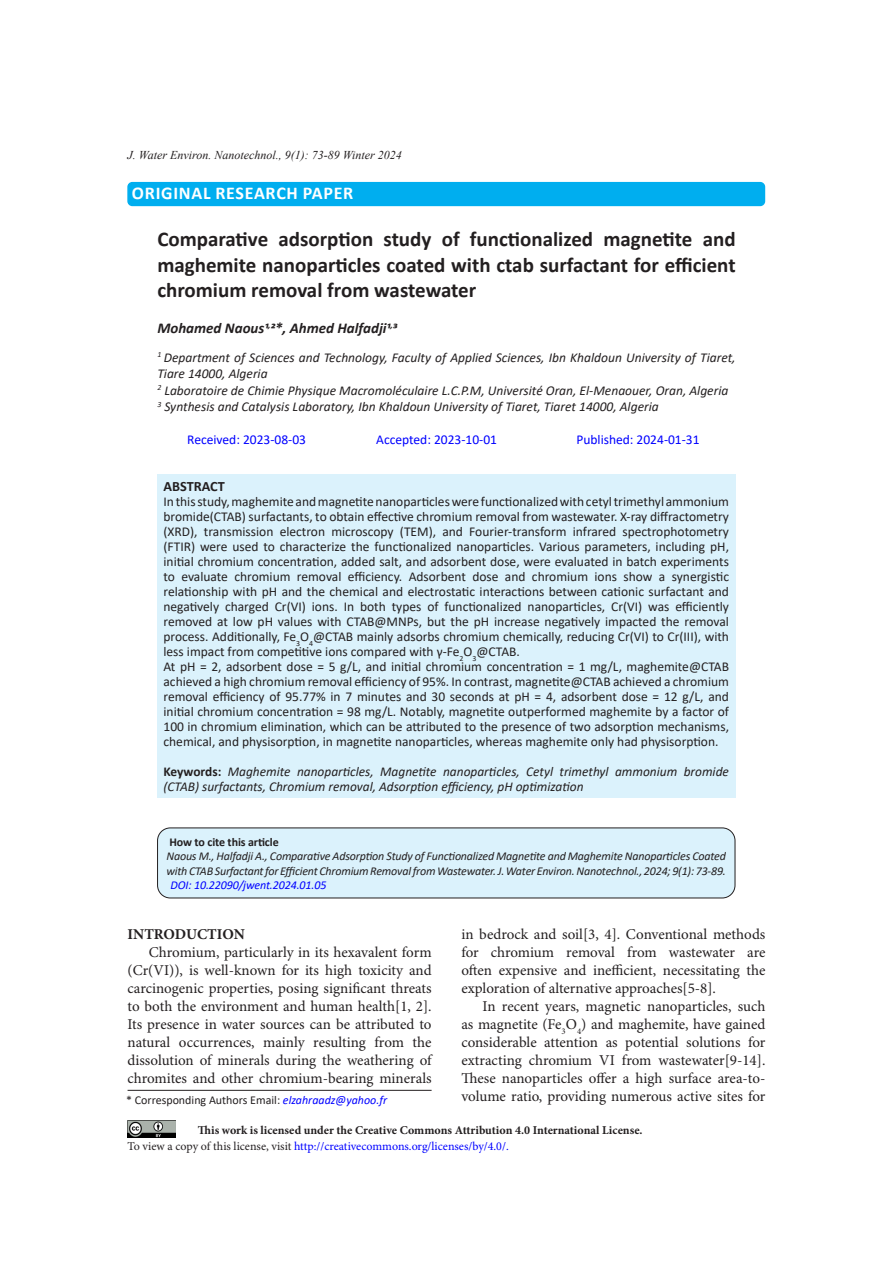
<style>
.page{position:relative;width:893px;height:1263px;background:#fff}
.page>*{position:absolute;margin:0;border:0;box-sizing:border-box;transform-origin:0 0}
.t1{font:700 21px/25.5px "Calibri";color:#231f20;text-align:justify}
.t2{font:700 19.5px "Calibri";letter-spacing:.04em;color:#fff}
.t3{font:700 18px "Calibri";letter-spacing:.04em;color:#fff}
.t4{font:15px/18px "Minion Pro";letter-spacing:-.005em;color:#231f20;text-align:justify}
.t5{font:italic 700 15px "Calibri";color:#231f20}
.List_Paragraph{font:700 15px "Minion Pro";color:#231f20}
.Keywords{font:700 14.25px "Calibri";color:#231f20}
.t6{font:13.5px/15px "Calibri";color:#231f20;text-align:justify}
.Body_Text{font:italic 13.5px/16.5px "Calibri";color:#231f20}
.t7{font:13.5px "Calibri";color:#00f}
.t8{font:italic 12px "Calibri";letter-spacing:-.015em;color:#231f20}
.t9{font:700 12px "Minion Pro";color:#231f20}
.t10{font:12px "Minion Pro";color:#00f}
.t11{font:italic 12px "Times New Roman";color:#231f20}
.t12{font:12px "Calibri";color:#231f20}
.t13{font:italic 12px "Calibri";letter-spacing:-.01em;color:#00f}
.t14{font:700 12px "Calibri";letter-spacing:-.01em;color:#231f20}
.s1{font-weight:700;font-style:normal}
.s2{font-style:italic;color:#00f}
.s3{color:#231f20}
</style>
<div class="page">
<div style="left:157px;top:474px;width:578px;height:324px;background:#dbf2fc"></div>
<div style="left:158px;top:828px;width:577px;height:70px;background:#dbf2fc;border-radius:13px"></div>
<div style="left:157px;top:827px;width:578px;height:71px;border:1px solid #231f20;border-radius:13px"></div>
<div style="left:128px;top:183px;width:636px;height:22px;background:#00aeef;border-radius:4px"></div>
<div style="left:127px;top:182px;width:638px;height:24px;border:2px solid #00aeef;border-radius:4px"></div>
<img style="left:128px;top:1120px;width:47px;height:17px">
<hr style="left:128px;top:1090px;width:304px;height:1px;background:#231f20">
<p class="t11" style="left:128px;top:147px;width:276px">J. Water Environ. Nanotechnol., 9(1): 73-89 Winter 2024</p>
<p class="t2" style="left:165px;top:178px;width:166px">RESEARCH ARTICLE</p>
<p class="t1" style="left:157px;top:226px;width:580px">Comparative adsorption study of functionalized magnetite and maghemite nanoparticles coated with ctab surfactant for efficient chromium removal from wastewater</p>
<p class="t5" style="left:157px;top:318px;width:241px">Mohamed Naous1<sup>,</sup>2*, Ahmed Halfadji1<sup>,</sup>3</p>
<p class="Body_Text" style="left:157px;top:349px;width:580px"><sup>1</sup> Department of Sciences and Technology, Faculty of Applied Sciences, Ibn Khaldoun University of Tiaret,<br>Tiare 14000, Algeria</p>
<p class="Body_Text" style="left:157px;top:382px;width:573px"><sup>2</sup> Laboratoire de Chimie Physique Macromoléculaire L.C.P.M, Université Oran, El-Menaouer, Oran, Algeria</p>
<p class="Body_Text" style="left:157px;top:398px;width:503px"><sup>3</sup> Synthesis and Catalysis Laboratory, Ibn Khaldoun University of Tiaret, Tiaret 14000, Algeria</p>
<p class="t7" style="left:187px;top:431px;width:120px">Received: 2023-08-03</p>
<p class="t7" style="left:376px;top:431px;width:122px">Accepted: 2023-10-01</p>
<p class="t7" style="left:576px;top:431px;width:125px">Published: 2024-01-31</p>
<p class="Keywords" style="left:163px;top:476px;width:63px">ABSTRACT</p>
<p class="t6" style="left:163px;top:494px;width:567px">In this study, maghemite and magnetite nanoparticles were functionalized with cetyl trimethyl ammonium bromide(CTAB) surfactants, to obtain effective chromium removal from wastewater. X-ray diffractometry (XRD), transmission electron microscopy (TEM), and Fourier-transform infrared spectrophotometry (FTIR) were used to characterize the functionalized nanoparticles. Various parameters, including pH, initial chromium concentration, added salt, and adsorbent dose, were evaluated in batch experiments to evaluate chromium removal efficiency. Adsorbent dose and chromium ions show a synergistic relationship with pH and the chemical and electrostatic interactions between cationic surfactant and negatively charged Cr(VI) ions. In both types of functionalized nanoparticles, Cr(VI) was efficiently removed at low pH values with CTAB@MNPs, but the pH increase negatively impacted the removal process. Additionally, Fe<sub>3</sub>O<sub>4</sub>@CTAB mainly adsorbs chromium chemically, reducing Cr(VI) to Cr(III), with less impact from competitive ions compared with γ-Fe<sub>2</sub>O<sub>3</sub>@CTAB.</p>
<p class="t6" style="left:163px;top:659px;width:567px">At pH = 2, adsorbent dose = 5 g/L, and initial chromium concentration = 1 mg/L, maghemite@CTAB achieved a high chromium removal efficiency of 95%. In contrast, magnetite@CTAB achieved a chromium removal efficiency of 95.77% in 7 minutes and 30 seconds at pH = 4, adsorbent dose = 12 g/L, and initial chromium concentration = 98 mg/L. Notably, magnetite outperformed maghemite by a factor of 100 in chromium elimination, which can be attributed to the presence of two adsorption mechanisms, chemical, and physisorption, in magnetite nanoparticles, whereas maghemite only had physisorption.</p>
<p class="Body_Text" style="left:163px;top:764px;width:567px;line-height:15px"><span class="s1">Keywords:</span> Maghemite nanoparticles, Magnetite nanoparticles, Cetyl trimethyl ammonium bromide (CTAB) surfactants, Chromium removal, Adsorption efficiency, pH optimization</p>
<p class="t3" style="left:132px;top:180px;width:223px">ORIGINAL RESEARCH PAPER</p>
<p class="t14" style="left:169px;top:833px;width:111px">How to cite this article</p>
<p class="t8" style="left:166px;top:848px;width:561px">Naous M., Halfadji A., Comparative Adsorption Study of Functionalized Magnetite and Maghemite Nanoparticles Coated</p>
<p class="t8" style="left:166px;top:862px;width:561px">with CTAB Surfactant for Efficient Chromium Removal from Wastewater. J. Water Environ. Nanotechnol., 2024; 9(1): 73-89.</p>
<p class="t13" style="left:170px;top:877px;width:157px">DOI: 10.22090/jwent.2024.01.05</p>
<p class="List_Paragraph" style="left:128px;top:924px;width:119px">INTRODUCTION</p>
<p class="t4" style="left:128px;top:944px;width:306px;text-indent:21px">Chromium, particularly in its hexavalent form (Cr(VI)), is well-known for its high toxicity and carcinogenic properties, posing significant threats to both the environment and human health[1, 2].<br>Its presence in water sources can be attributed to natural occurrences, mainly resulting from the dissolution of minerals during the weathering of chromites and other chromium-bearing minerals</p>
<p class="t12" style="left:126px;top:1092px;width:263px">* Corresponding Authors Email: <span class="s2">elzahraadz@yahoo.fr</span></p>
<p class="t4" style="left:461px;top:926px;width:306px">in bedrock and soil[3, 4]. Conventional methods for chromium removal from wastewater are often expensive and inefficient, necessitating the exploration of alternative approaches[5-8].</p>
<p class="t4" style="left:461px;top:998px;width:306px;text-indent:21px">In recent years, magnetic nanoparticles, such as magnetite (Fe<sub>3</sub>O<sub>4</sub>) and maghemite, have gained considerable attention as potential solutions for extracting chromium VI from wastewater[9-14].<br>These nanoparticles offer a high surface area-to&shy;volume ratio, providing numerous active sites for</p>
<p class="t9" style="left:198px;top:1121px;width:446px">This work is licensed under the Creative Commons Attribution 4.0 International License.</p>
<p class="t10" style="left:128px;top:1139px;width:383px"><span class="s3">To view a copy of this license, visit</span> http://creativecommons.org/licenses/by/4.0/.</p>
</div>
